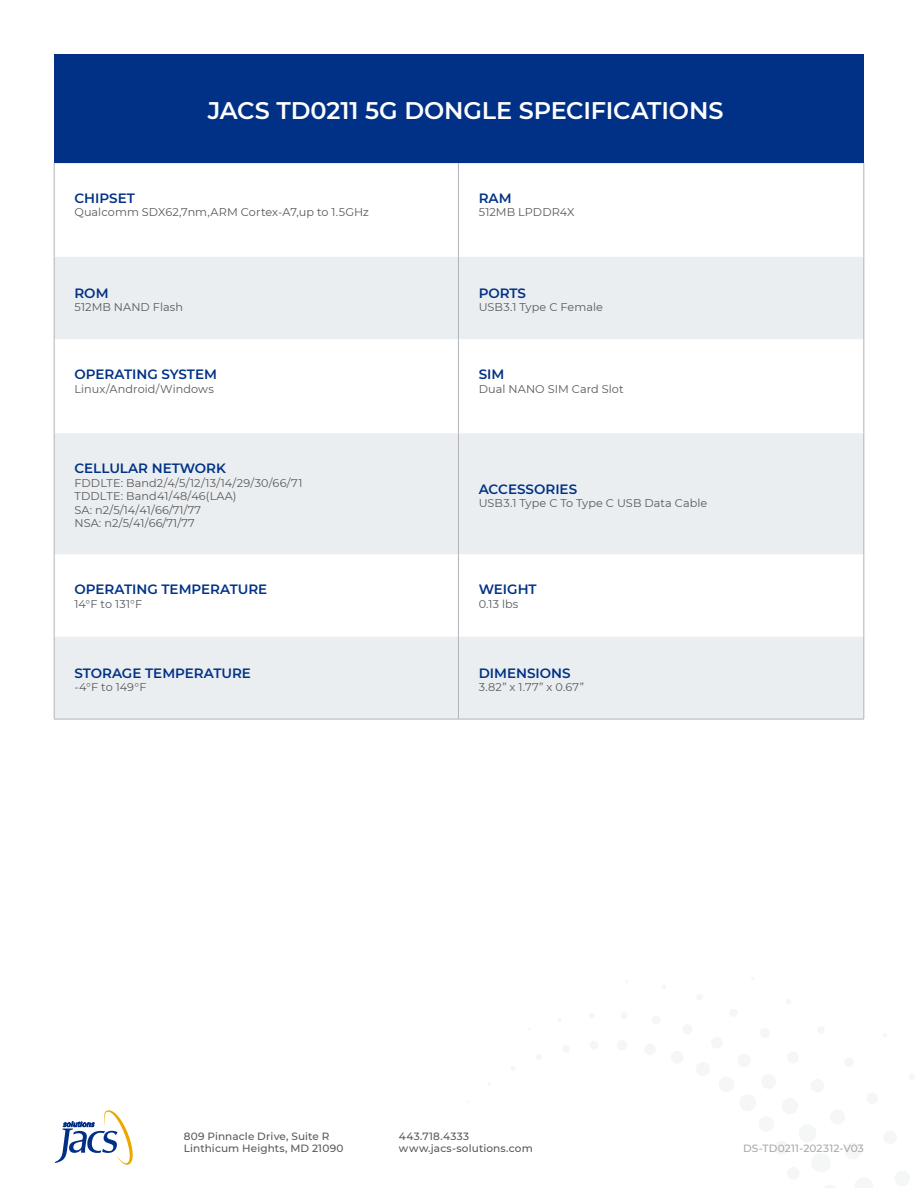
<style>
.page{position:relative;width:918px;height:1188px;background:#fff}
.page>*{position:absolute;margin:0;border:0;box-sizing:border-box;transform-origin:0 0}
.Table_Title{font:600 24px "Montserrat";letter-spacing:-.005em;color:#fff}
.Table_Header{font:600 13.5px "Montserrat";color:#003186}
.Table_Body{font:600 13.5px "Montserrat";color:#003186}
.Table_Body-2{font:11.25px/13.5px "Montserrat";letter-spacing:.01em;color:#57585a}
.t1{font:500 10.5px "Montserrat";letter-spacing:.015em;color:#57585a}
.File_Management_Number{font:500 10.5px "Montserrat";letter-spacing:.015em;color:#a8a9ad}
.t2{font:500 10.5px "Montserrat";letter-spacing:.035em;color:#57585a}
</style>
<div class="page">
<svg style="left:55px;top:1110px;width:78px;height:55px"></svg>
<div style="left:617px;top:1040px;width:11px;height:11px;background:#f5f6f6;border-radius:50%"></div>
<div style="left:589px;top:1041px;width:10px;height:9px;background:#f5f6f6;border-radius:50%"></div>
<div style="left:620px;top:1012px;width:8px;height:7px;background:#f5f6f6;border-radius:50%"></div>
<svg style="left:55px;top:257px;width:809px;height:462px;fill:#ebeef0"></svg>
<hr style="left:54px;top:719px;width:404px;height:1px;background:#b2b3b7">
<hr style="left:458px;top:719px;width:406px;height:1px;background:#b2b3b7">
<hr style="left:458px;top:163px;width:1px;height:94px;background:#b2b3b7">
<hr style="left:458px;top:257px;width:1px;height:82px;background:#b2b3b7">
<hr style="left:458px;top:339px;width:1px;height:94px;background:#b2b3b7">
<hr style="left:458px;top:433px;width:1px;height:121px;background:#b2b3b7">
<hr style="left:458px;top:554px;width:1px;height:83px;background:#b2b3b7">
<hr style="left:458px;top:637px;width:1px;height:82px;background:#b2b3b7">
<hr style="left:54px;top:162px;width:404px;height:1px;background:#b2b3b7">
<hr style="left:54px;top:163px;width:1px;height:94px;background:#b2b3b7">
<hr style="left:458px;top:162px;width:406px;height:1px;background:#b2b3b7">
<hr style="left:864px;top:163px;width:1px;height:94px;background:#b2b3b7">
<hr style="left:54px;top:257px;width:1px;height:82px;background:#b2b3b7">
<hr style="left:864px;top:257px;width:1px;height:82px;background:#b2b3b7">
<hr style="left:54px;top:339px;width:1px;height:94px;background:#b2b3b7">
<hr style="left:864px;top:339px;width:1px;height:94px;background:#b2b3b7">
<hr style="left:54px;top:433px;width:1px;height:121px;background:#b2b3b7">
<hr style="left:864px;top:433px;width:1px;height:121px;background:#b2b3b7">
<hr style="left:54px;top:554px;width:1px;height:83px;background:#b2b3b7">
<hr style="left:864px;top:554px;width:1px;height:83px;background:#b2b3b7">
<hr style="left:54px;top:637px;width:1px;height:82px;background:#b2b3b7">
<hr style="left:864px;top:637px;width:1px;height:82px;background:#b2b3b7">
<div style="left:54px;top:54px;width:810px;height:108px;background:#003186"></div>
<p class="Table_Title" style="left:208px;top:93px;width:517px">JACS TD0211 5G DONGLE SPECIFICATIONS</p>
<p class="Table_Header" style="left:74px;top:188px;width:62px">CHIPSET</p>
<p class="Table_Body-2" style="left:74px;top:205px;width:296px">Qualcomm SDX62,7nm,ARM Cortex-A7,up to 1.5GHz</p>
<p class="Table_Header" style="left:479px;top:188px;width:34px">RAM</p>
<p class="Table_Body-2" style="left:479px;top:205px;width:97px">512MB LPDDR4X</p>
<p class="Table_Header" style="left:74px;top:283px;width:36px">ROM</p>
<p class="Table_Body-2" style="left:74px;top:300px;width:110px">512MB NAND Flash</p>
<p class="Table_Header" style="left:479px;top:283px;width:49px">PORTS</p>
<p class="Table_Body-2" style="left:479px;top:300px;width:126px">USB3.1 Type C Female</p>
<p class="Table_Header" style="left:74px;top:365px;width:144px">OPERATING SYSTEM</p>
<p class="Table_Body-2" style="left:74px;top:382px;width:141px">Linux/Android/Windows</p>
<p class="Table_Header" style="left:479px;top:365px;width:27px">SIM</p>
<p class="Table_Body-2" style="left:479px;top:382px;width:146px">Dual NANO SIM Card Slot</p>
<p class="Table_Body" style="left:74px;top:459px;width:153px">CELLULAR NETWORK</p>
<p class="Table_Body-2" style="left:74px;top:476px;width:230px">FDDLTE: Band2/4/5/12/13/14/29/30/66/71<br>TDDLTE: Band41/48/46(LAA)<br>SA: n2/5/14/41/66/71/77<br>NSA: n2/5/41/66/71/77</p>
<p class="Table_Header" style="left:479px;top:479px;width:100px">ACCESSORIES</p>
<p class="Table_Body-2" style="left:479px;top:496px;width:230px">USB3.1 Type C To Type C USB Data Cable</p>
<p class="Table_Header" style="left:74px;top:580px;width:194px">OPERATING TEMPERATURE</p>
<p class="Table_Body-2" style="left:74px;top:597px;width:69px">14°F to 131°F</p>
<p class="Table_Header" style="left:74px;top:663px;width:178px">STORAGE TEMPERATURE</p>
<p class="Table_Body-2" style="left:74px;top:680px;width:74px">-4°F to 149°F</p>
<p class="Table_Body" style="left:479px;top:580px;width:60px">WEIGHT</p>
<p class="Table_Body-2" style="left:479px;top:597px;width:41px">0.13 lbs</p>
<p class="Table_Header" style="left:479px;top:663px;width:93px">DIMENSIONS</p>
<p class="Table_Body-2" style="left:479px;top:680px;width:107px">3.82” x 1.77” x 0.67”</p>
<p class="t1" style="left:184px;top:1128px;width:147px">809 Pinnacle Drive, Suite R</p>
<p class="t1" style="left:184px;top:1141px;width:161px">Linthicum Heights, MD 21090</p>
<p class="t2" style="left:399px;top:1128px;width:72px">443.718.4333</p>
<p class="t1" style="left:399px;top:1141px;width:135px">www.jacs-solutions.com</p>
<p class="File_Management_Number" style="left:743px;top:1141px;width:122px">DS-TD0211-202312-V03</p>
</div>
